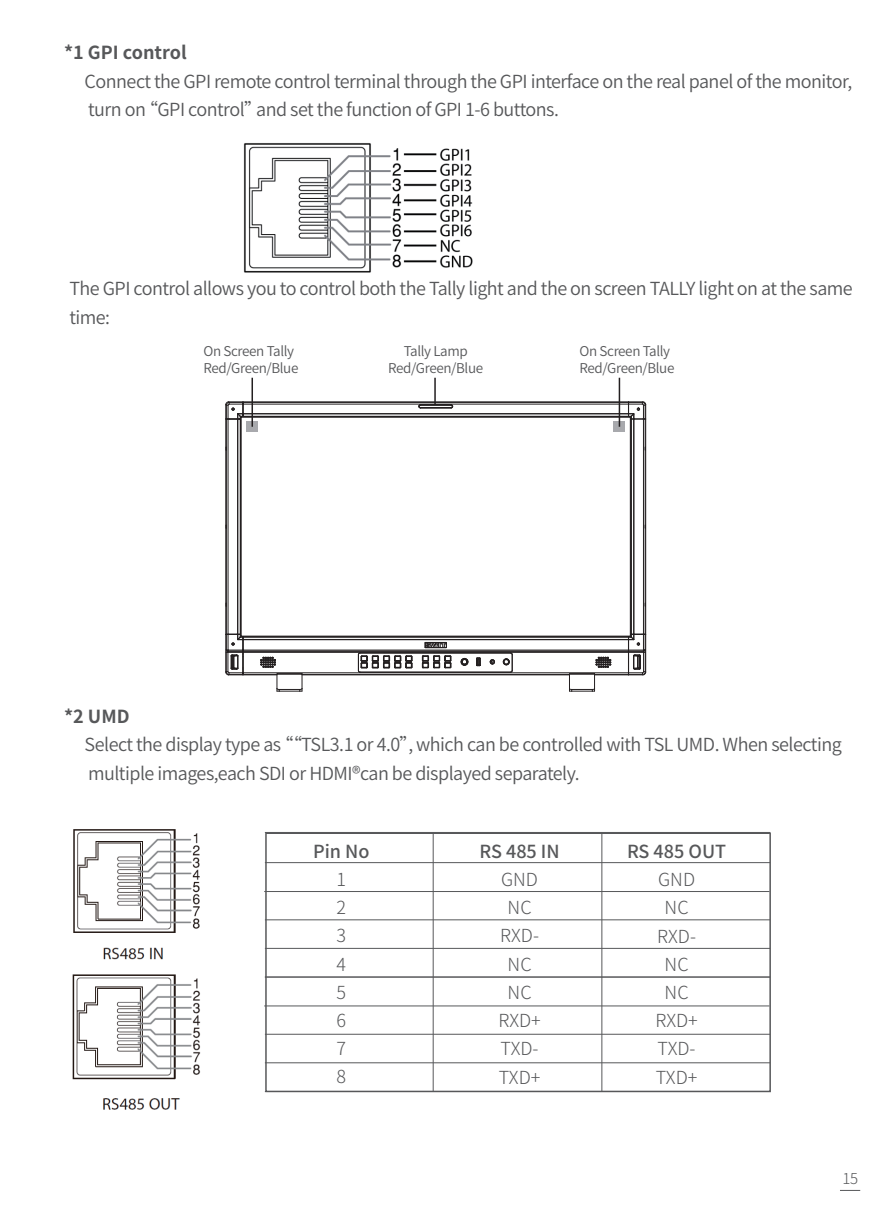
<style>
.page{position:relative;width:893px;height:1212px;background:#fff}
.page>*{position:absolute;margin:0;border:0;box-sizing:border-box;transform-origin:0 0}
.t1{font:18px/28.5px "Source Han Sans CN";letter-spacing:-.03em;color:#57585a}
.t2{font:300 18px/28.2px "Source Han Sans CN";color:#57585a;text-align:center}
.t3{font:500 18px "Source Han Sans CN";color:#57585a}
.t4{font:700 18px "Source Han Sans CN";color:#57585a}
.t5{font:300 15px "Source Han Sans CN";color:#57585a}
.t6{font:13.5px/16.2px "Source Han Sans CN";letter-spacing:-.03em;color:#57585a}
</style>
<div class="page">
<svg style="left:840px;top:1190px;width:20px;height:1px"></svg>
<img style="left:243px;top:143px;width:230px;height:130px">
<img style="left:73px;top:829px;width:127px;height:131px">
<img style="left:72px;top:974px;width:129px;height:136px">
<hr style="left:264px;top:891px;width:505px;height:1px;background:#57585a">
<hr style="left:265px;top:919px;width:505px;height:1px;background:#57585a">
<hr style="left:433px;top:833px;width:1px;height:258px;background:#57585a">
<hr style="left:602px;top:833px;width:1px;height:258px;background:#57585a">
<hr style="left:265px;top:948px;width:505px;height:1px;background:#57585a">
<hr style="left:265px;top:862px;width:505px;height:1px;background:#57585a">
<hr style="left:264px;top:1006px;width:505px;height:1px;background:#57585a">
<hr style="left:265px;top:1034px;width:505px;height:1px;background:#57585a">
<hr style="left:265px;top:1062px;width:505px;height:1px;background:#57585a">
<hr style="left:265px;top:977px;width:505px;height:1px;background:#57585a">
<div style="left:265px;top:832px;width:506px;height:260px;border:2px solid #57585a"></div>
<hr style="left:633px;top:419px;width:1px;height:215px;background:#231f20">
<hr style="left:634px;top:419px;width:1px;height:215px;background:#231f20">
<hr style="left:643px;top:419px;width:1px;height:215px;background:#231f20">
<hr style="left:645px;top:419px;width:1px;height:215px;background:#231f20">
<hr style="left:631px;top:419px;width:1px;height:215px;background:#231f20">
<hr style="left:225px;top:419px;width:1px;height:215px;background:#231f20">
<hr style="left:243px;top:636px;width:385px;height:1px;background:#231f20">
<hr style="left:243px;top:651px;width:385px;height:1px;background:#231f20">
<hr style="left:243px;top:637px;width:385px;height:1px;background:#231f20">
<hr style="left:243px;top:650px;width:385px;height:1px;background:#231f20">
<hr style="left:594px;top:674px;width:34px;height:1px;background:#231f20">
<hr style="left:302px;top:674px;width:267px;height:1px;background:#231f20">
<hr style="left:243px;top:674px;width:34px;height:1px;background:#231f20">
<hr style="left:243px;top:414px;width:385px;height:1px;background:#231f20">
<hr style="left:243px;top:652px;width:385px;height:1px;background:#231f20">
<hr style="left:243px;top:639px;width:385px;height:1px;background:#231f20">
<hr style="left:243px;top:672px;width:385px;height:1px;background:#231f20">
<hr style="left:237px;top:419px;width:1px;height:215px;background:#231f20">
<hr style="left:243px;top:402px;width:385px;height:1px;background:#231f20">
<hr style="left:243px;top:416px;width:385px;height:1px;background:#231f20">
<hr style="left:243px;top:401px;width:385px;height:1px;background:#231f20">
<hr style="left:243px;top:404px;width:385px;height:1px;background:#231f20">
<hr style="left:243px;top:413px;width:385px;height:1px;background:#231f20">
<hr style="left:226px;top:419px;width:1px;height:215px;background:#231f20">
<hr style="left:240px;top:419px;width:1px;height:215px;background:#231f20">
<div style="left:241px;top:417px;width:390px;height:219px;border:1px solid #231f20"></div>
<hr style="left:238px;top:419px;width:1px;height:215px;background:#231f20">
<hr style="left:228px;top:419px;width:1px;height:215px;background:#231f20">
<hr style="left:360px;top:653px;width:151px;height:1px;background:#231f20">
<svg style="left:476px;top:657px;width:5px;height:10px"></svg>
<svg style="left:489px;top:659px;width:6px;height:6px"></svg>
<svg style="left:418px;top:404px;width:35px;height:5px"></svg>
<svg style="left:502px;top:652px;width:11px;height:21px"></svg>
<svg style="left:569px;top:656px;width:43px;height:36px"></svg>
<svg style="left:260px;top:656px;width:43px;height:36px"></svg>
<svg style="left:424px;top:641px;width:23px;height:8px"></svg>
<svg style="left:421px;top:655px;width:31px;height:14px"></svg>
<svg style="left:357px;top:652px;width:56px;height:21px"></svg>
<svg style="left:628px;top:401px;width:19px;height:19px"></svg>
<svg style="left:460px;top:657px;width:9px;height:9px"></svg>
<svg style="left:225px;top:634px;width:19px;height:42px"></svg>
<svg style="left:628px;top:634px;width:19px;height:42px"></svg>
<svg style="left:225px;top:401px;width:19px;height:19px"></svg>
<div style="left:247px;top:421px;width:11px;height:11px;background:#a8a9ad"></div>
<div style="left:614px;top:421px;width:11px;height:11px;background:#a8a9ad"></div>
<hr style="left:251px;top:378px;width:2px;height:49px;background:#231f20">
<hr style="left:434px;top:378px;width:2px;height:26px;background:#231f20">
<hr style="left:619px;top:378px;width:1px;height:49px;background:#231f20">
<p class="t4" style="left:64px;top:43px;width:124px">*1 GPI control</p>
<p class="t1" style="left:85px;top:68px;width:769px">Connect the GPI remote control terminal through the GPI interface on the real panel of the monitor, turn on “GPI control”and set the function of GPI 1-6 buttons.</p>
<p class="t1" style="left:69px;top:275px;width:785px">The GPI control allows you to control both the Tally light and the on screen TALLY light on at the same time:</p>
<p class="t6" style="left:204px;top:344px;width:96px">On Screen Tally<br>Red/Green/Blue</p>
<p class="t6" style="left:580px;top:344px;width:96px">On Screen Tally<br>Red/Green/Blue</p>
<p class="t6" style="left:388px;top:344px;width:96px;text-align:center">Tally Lamp<br>Red/Green/Blue</p>
<p class="t4" style="left:64px;top:706px;width:67px">*2 UMD</p>
<p class="t1" style="left:85px;top:731px;width:759px">Select the display type as ““TSL3.1 or 4.0”, which can be controlled with TSL UMD. When selecting multiple images,each SDI or HDMI®can be displayed separately.</p>
<p class="t3" style="left:313px;top:841px;width:58px">Pin No</p>
<p class="t2" style="left:337px;top:866px;width:11px;text-align:justify">1<br>2<br>3<br>4<br>5<br>6<br>7<br>8</p>
<p class="t3" style="left:480px;top:841px;width:82px">RS 485 IN</p>
<p class="t2" style="left:498px;top:866px;width:44px">GND<br>NC<br>RXD-<br>NC<br>NC<br>RXD+<br>TXD-<br>TXD+</p>
<p class="t3" style="left:627px;top:841px;width:101px">RS 485 OUT</p>
<p class="t2" style="left:655px;top:866px;width:44px">GND<br>NC<br>RXD-<br>NC<br>NC<br>RXD+<br>TXD-<br>TXD+</p>
<p class="t5" style="left:842px;top:1170px;width:17px">15</p>
</div>
